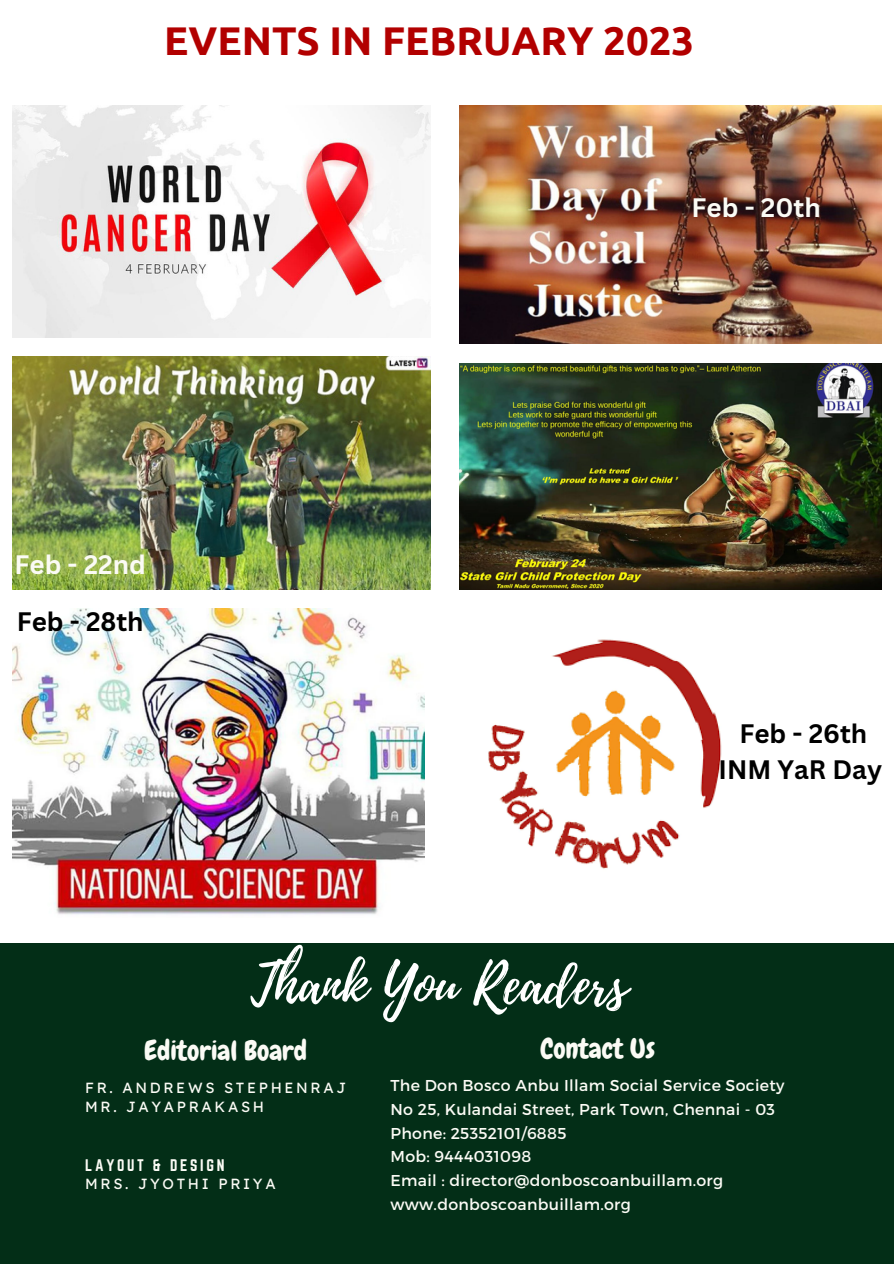
<style>
.page{position:relative;width:894px;height:1264px;background:#fff}
.page>*{position:absolute;margin:0;border:0;box-sizing:border-box;transform-origin:0 0}
.t1{font:55.5px "Playlist Script";color:#fff}
.t2{font:700 40.05px "Ubuntu";color:#b20000}
.t3{font:27.45px "Chewy";color:#fbfbf5}
.t4{font:700 25.95px/36px "Canva Sans";color:#000;text-align:center}
.t5{font:700 25.95px "Canva Sans";color:#fbfbf5}
.t6{font:15.75px/23.7px "Montserrat";letter-spacing:.02em;color:#fbfbf5}
.t7{font:14.7px/19.2px "Lexend Deca";letter-spacing:.18em;color:#fbfbf5}
.t8{font:14.7px "Norwester";letter-spacing:.18em;color:#fbfbf5}
</style>
<div class="page">
<img style="left:13px;top:106px;width:417px;height:232px">
<img style="left:459px;top:106px;width:422px;height:237px">
<img style="left:13px;top:357px;width:417px;height:232px">
<img style="left:13px;top:608px;width:411px;height:307px">
<img style="left:488px;top:639px;width:234px;height:230px">
<div style="left:0;top:943px;width:892px;height:320px;background:#032e17"></div>
<img style="left:459px;top:363px;width:422px;height:227px">
<h2 class="t2" style="left:164px;top:17px;width:531px">EVENTS IN FEBRUARY 2023</h2>
<h3 class="t5" style="left:14px;top:546px;width:133px">Feb - 22nd</h3>
<h3 class="t4" style="left:17px;top:602px;width:128px">Feb - 28th</h3>
<h3 class="t5" style="left:691px;top:189px;width:131px">Feb - 20th</h3>
<h3 class="t4" style="left:718px;top:714px;width:165px">Feb - 26th<br>INM YaR Day</h3>
<h1 class="t1" style="left:250px;top:944px;width:378px">Thank You Readers</h1>
<h3 class="t3" style="left:144px;top:1033px;width:164px">Editorial Board</h3>
<p class="t7" style="left:85px;top:1077px;width:262px">FR. ANDREWS STEPHENRAJ<br>MR. JAYAPRAKASH</p>
<h3 class="t3" style="left:540px;top:1031px;width:116px">Contact Us</h3>
<p class="t6" style="left:390px;top:1073px;width:395px">The Don Bosco Anbu Illam Social Service Society No 25, Kulandai Street, Park Town, Chennai - 03<br>Phone: 25352101/6885<br>Mob: 9444031098<br>Email : director@donboscoanbuillam.org www.donboscoanbuillam.org</p>
<p class="t8" style="left:85px;top:1155px;width:141px">LAYOUT &amp; DESIGN</p>
<p class="t7" style="left:85px;top:1173px;width:192px">MRS. JYOTHI PRIYA</p>
</div>
